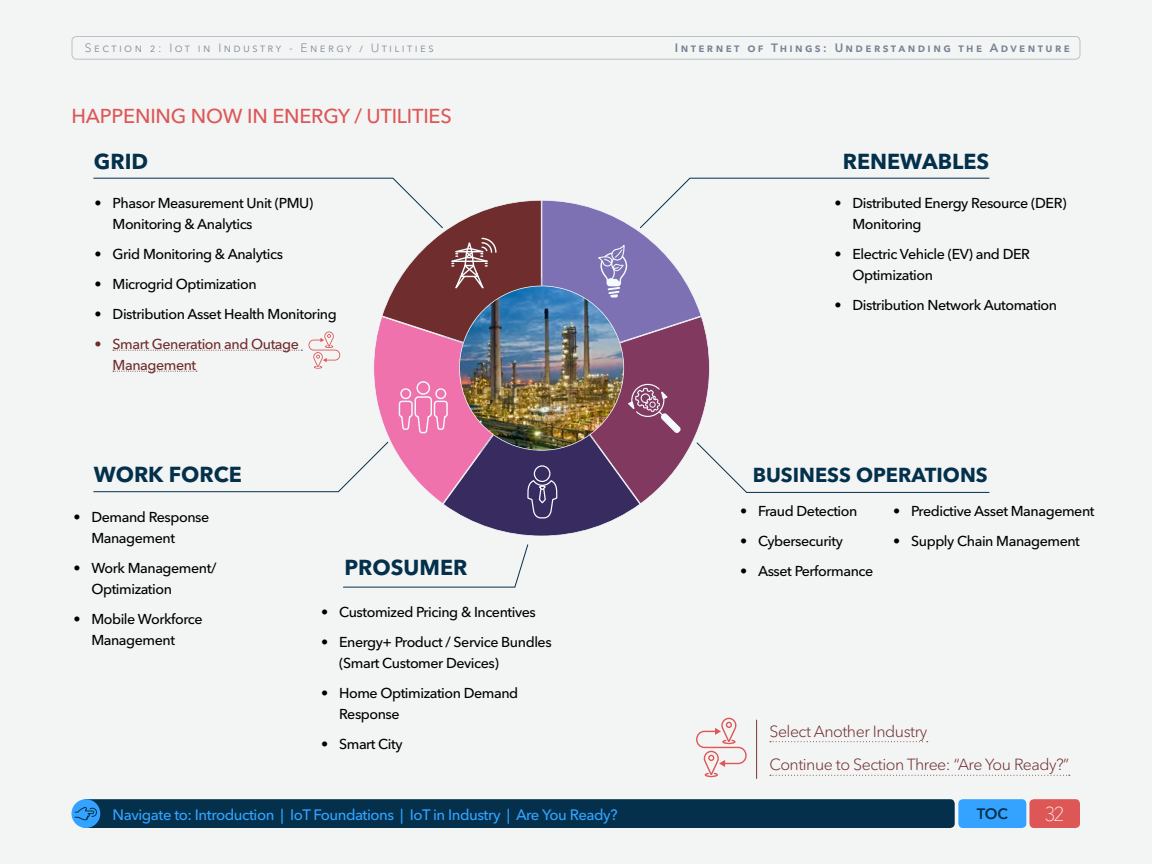
<style>
.page{position:relative;width:1152px;height:864px;background:#f3f4f4}
.page>*{position:absolute;margin:0;border:0;box-sizing:border-box;transform-origin:0 0}
.t1{font:700 21.5px "Avenir Next W1 G";color:#03304b}
.t2{font:700 20.1px "Avenir Next W1 G";color:#03304b}
.t3{font:500 20px "Avenir Next W1 G";letter-spacing:-.01em;color:#dd5757}
.t4{font:100 20px "Avenir Next W1 G";color:#fff}
.t5{font:300 16px/33.5px "Avenir Next W1 G";letter-spacing:-.03em;color:#6f2c2c}
.t6{font:500 15px "Avenir Next W1 G";letter-spacing:-.03em;color:#33a3ff}
.t7{font:600 15px "Avenir Next W1 G";color:#04304b}
.t8{font:500 14.2px/21px "Avenir Next W1 G";letter-spacing:-.03em;color:#000}
.t9{font:500 14.2px/21px "Avenir Next W1 G";letter-spacing:-.03em;color:#6f2c2c}
.t10{font:600 12px "Avenir Next W1 G";letter-spacing:.2em;color:#768396}
.t11{font:300 12px "Avenir Next W1 G";letter-spacing:.2em;color:#768396}
</style>
<div class="page">
<div style="left:72px;top:36px;width:1008px;height:24px;border:1px solid #bac1ca;border-radius:4px"></div>
<div style="left:1029px;top:799px;width:51px;height:29px;background:#dd5757;border-radius:4px"></div>
<div style="left:958px;top:799px;width:68px;height:29px;background:#33a3ff;border-radius:4px"></div>
<div style="left:81px;top:799px;width:874px;height:29px;background:#04304b;border-radius:4px"></div>
<div style="left:72px;top:799px;width:28px;height:29px;background:#33a3ff;border-radius:50%"></div>
<svg style="left:71px;top:806px;width:26px;height:15px"></svg>
<svg style="left:343px;top:544px;width:186px;height:44px"></svg>
<svg style="left:93px;top:177px;width:897px;height:359px"></svg>
<svg style="left:696px;top:718px;width:51px;height:59px"></svg>
<hr style="left:756px;top:720px;width:1px;height:58px;background:#fff">
<svg style="left:770px;top:741px;width:158px;height:1px"></svg>
<svg style="left:770px;top:775px;width:300px;height:1px"></svg>
<p class="t11" style="left:85px;top:40px;width:350px">Section 2: Iot in Industry - Energy / Utilities</p>
<h3 class="t3" style="left:72px;top:104px;width:382px">HAPPENING NOW IN ENERGY / UTILITIES</h3>
<h1 class="t1" style="left:94px;top:148px;width:56px">GRID</h1>
<p class="t8" style="left:113px;top:192px;width:202px;text-indent:-18px">• Phasor Measurement Unit (PMU)<br>Monitoring &amp; Analytics</p>
<p class="t8" style="left:95px;top:243px;width:190px">• Grid Monitoring &amp; Analytics</p>
<p class="t8" style="left:95px;top:273px;width:164px">• Microgrid Optimization</p>
<p class="t8" style="left:95px;top:303px;width:244px">• Distribution Asset Health Monitoring</p>
<p class="t9" style="left:113px;top:333px;width:188px;text-indent:-18px">• Smart Generation and Outage<br>Management</p>
<h1 class="t1" style="left:94px;top:461px;width:149px">WORK FORCE</h1>
<p class="t8" style="left:91px;top:507px;width:119px;text-indent:-18px">• Demand Response<br>Management</p>
<p class="t8" style="left:91px;top:558px;width:127px;text-indent:-18px">• Work Management/<br>Optimization</p>
<p class="t8" style="left:91px;top:609px;width:113px;text-indent:-18px">• Mobile Workforce<br>Management</p>
<h1 class="t1" style="left:345px;top:554px;width:124px">PROSUMER</h1>
<p class="t8" style="left:321px;top:601px;width:216px">• Customized Pricing &amp; Incentives</p>
<p class="t8" style="left:339px;top:631px;width:214px;text-indent:-18px">• Energy+ Product / Service Bundles (Smart Customer Devices)</p>
<p class="t8" style="left:339px;top:682px;width:181px;text-indent:-18px">• Home Optimization Demand<br>Response</p>
<p class="t8" style="left:321px;top:733px;width:83px">• Smart City</p>
<p class="t10" style="left:675px;top:40px;width:396px">Internet of Things: Understanding the Adventure</p>
<h1 class="t1" style="left:843px;top:148px;width:148px">RENEWABLES</h1>
<p class="t8" style="left:852px;top:192px;width:216px;text-indent:-18px">• Distributed Energy Resource (DER)<br>Monitoring</p>
<p class="t8" style="left:852px;top:243px;width:179px;text-indent:-18px">• Electric Vehicle (EV) and DER<br>Optimization</p>
<p class="t8" style="left:834px;top:294px;width:224px">• Distribution Network Automation</p>
<h2 class="t2" style="left:753px;top:463px;width:237px">BUSINESS OPERATIONS</h2>
<p class="t8" style="left:740px;top:501px;width:119px">• Fraud Detection</p>
<p class="t8" style="left:740px;top:531px;width:104px">• Cybersecurity</p>
<p class="t8" style="left:740px;top:561px;width:135px">• Asset Performance</p>
<p class="t8" style="left:893px;top:501px;width:203px">• Predictive Asset Management</p>
<p class="t8" style="left:893px;top:531px;width:188px">• Supply Chain Management</p>
<p class="t5" style="left:769px;top:714px;width:301px">Select Another Industry<br>Continue to Section Three: “Are You Ready?”</p>
<p class="t6" style="left:113px;top:805px;width:507px">Navigate to: Introduction | IoT Foundations | IoT in Industry | Are You Ready?</p>
<p class="t7" style="left:977px;top:805px;width:33px">TOC</p>
<h3 class="t4" style="left:1045px;top:802px;width:22px">32</h3>
</div>
